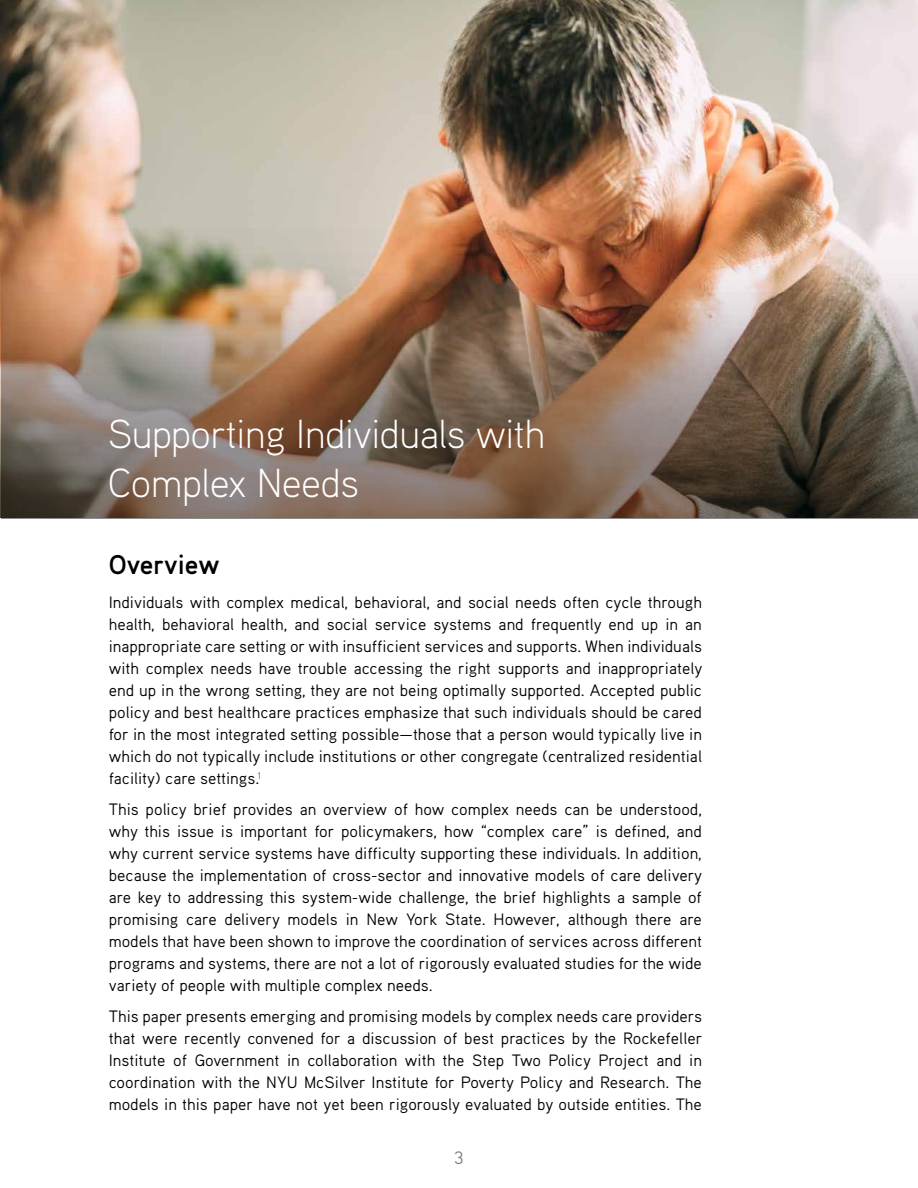
<style>
.page{position:relative;width:918px;height:1188px;background:#fff}
.page>*{position:absolute;margin:0;border:0;box-sizing:border-box;transform-origin:0 0}
.t1{font:300 40.5px/48.6px "Aaux Pro OT";color:#fff}
.t2{font:700 27px "Aaux Pro OT";color:#000}
.t3{font:18px "Aaux Pro OT";color:#7e8083}
.t4{font:16.5px/22px "Aaux Pro OT";color:#000;text-align:justify}
</style>
<div class="page">
<img style="left:1px;top:0;width:917px;height:518px">
<h1 class="t1" style="left:108px;top:409px;width:439px">Supporting Individuals with<br>Complex Needs</h1>
<h2 class="t2" style="left:109px;top:548px;width:112px">Overview</h2>
<p class="t4" style="left:109px;top:591px;width:595px">Individuals with complex medical, behavioral, and social needs often cycle through health, behavioral health, and social service systems and frequently end up in an inappropriate care setting or with insufficient services and supports. When individuals with complex needs have trouble accessing the right supports and inappropriately end up in the wrong setting, they are not being optimally supported. Accepted public policy and best healthcare practices emphasize that such individuals should be cared for in the most integrated setting possible—those that a person would typically live in which do not typically include institutions or other congregate (centralized residential facility) care settings.<sup>1</sup></p>
<p class="t4" style="left:109px;top:798px;width:595px">This policy brief provides an overview of how complex needs can be understood, why this issue is important for policymakers, how “complex care” is defined, and why current service systems have difficulty supporting these individuals. In addition, because the implementation of cross-sector and innovative models of care delivery are key to addressing this system-wide challenge, the brief highlights a sample of promising care delivery models in New York State. However, although there are models that have been shown to improve the coordination of services across different programs and systems, there are not a lot of rigorously evaluated studies for the wide variety of people with multiple complex needs.</p>
<p class="t4" style="left:109px;top:1005px;width:595px">This paper presents emerging and promising models by complex needs care providers that were recently convened for a discussion of best practices by the Rockefeller Institute of Government in collaboration with the Step Two Policy Project and in coordination with the NYU McSilver Institute for Poverty Policy and Research. The models in this paper have not yet been rigorously evaluated by outside entities. The</p>
<p class="t3" style="left:454px;top:1146px;width:11px">3</p>
</div>
